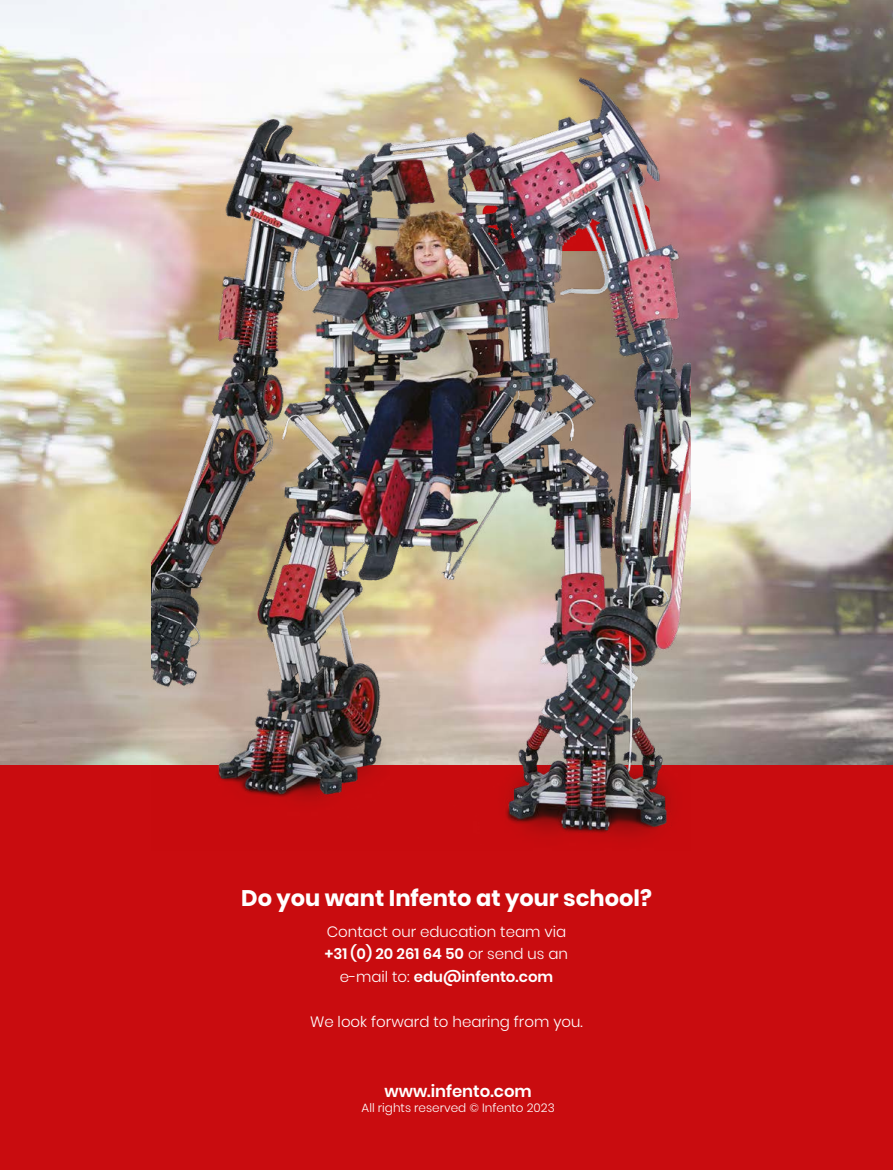
<style>
.page{position:relative;width:893px;height:1170px;background:#fff}
.page>*{position:absolute;margin:0;border:0;box-sizing:border-box;transform-origin:0 0}
.t1{font:700 22.5px "Poppins";color:#fff}
.t2{font:600 16.5px "Poppins";color:#fff}
.t3{font:300 15px/22.5px "Poppins";color:#fff;text-align:center}
.t4{font:300 12px "Poppins";color:#fff}
.s1{font-weight:600}
</style>
<div class="page">
<img style="left:0;top:0;width:893px;height:766px">
<div style="left:0;top:766px;width:893px;height:403px;background:#c90c0f"></div>
<img style="left:151px;top:53px;width:539px;height:785px">
<h1 class="t1" style="left:241px;top:885px;width:412px">Do you want Infento at your school?</h1>
<p class="t3" style="left:325px;top:920px;width:245px">Contact our education team via <span class="s1">+31 (0) 20 261 64 50</span> or send us an e-mail to: <span class="s1">edu@infento.com</span></p>
<p class="t3" style="left:310px;top:1010px;width:274px">We look forward to hearing from you.</p>
<p class="t2" style="left:384px;top:1081px;width:149px">www.infento.com</p>
<p class="t4" style="left:362px;top:1100px;width:195px">All rights reserved © Infento 2023</p>
</div>
